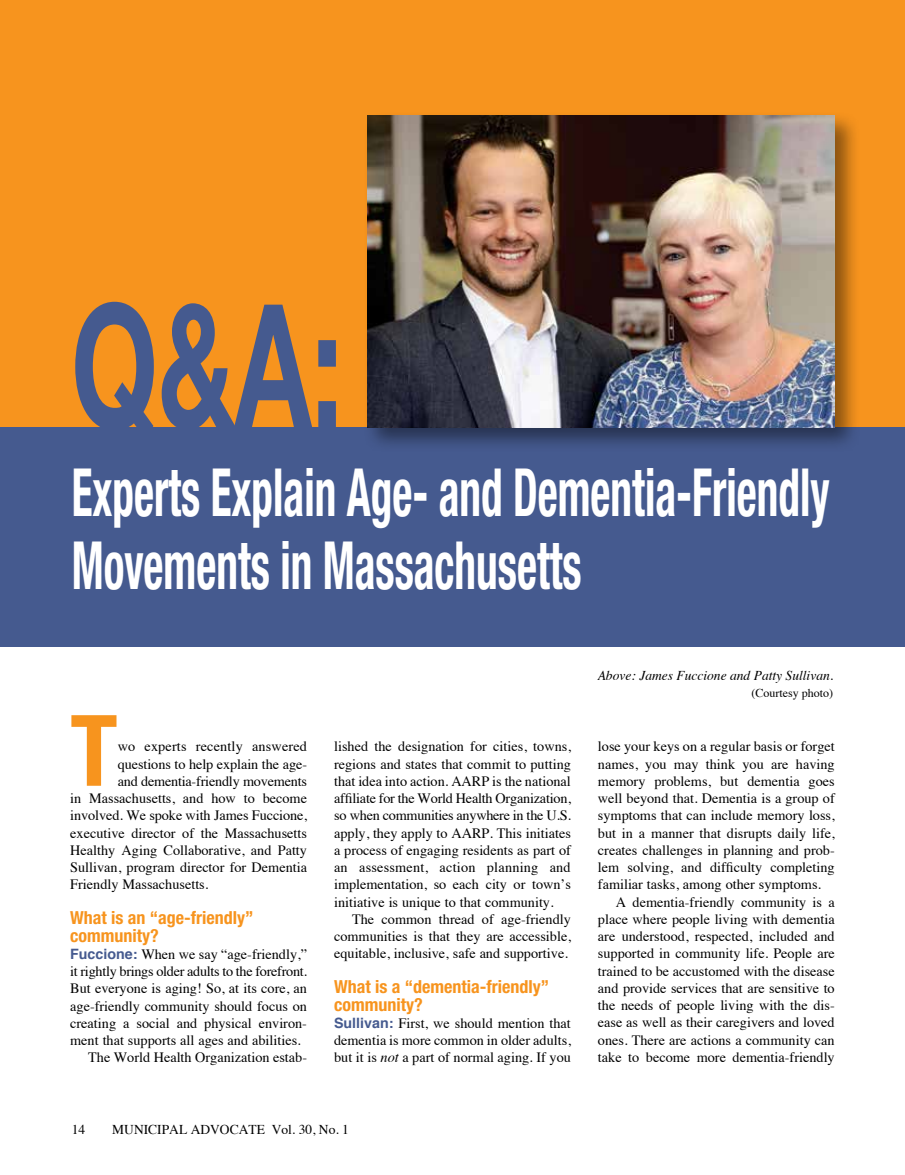
<style>
.page{position:relative;width:905px;height:1175px;background:#fff}
.page>*{position:absolute;margin:0;border:0;box-sizing:border-box;transform-origin:0 0}
.t1{font:700 172.2px "Helvetica Neue";color:#455a8f;scale:.65 1}
.t2{font:700 condensed 98.85px "Helvetica Neue";color:#f7941e}
.t3{font:700 condensed 66.45px/72.8px "Helvetica Neue";color:#fff;scale:.65 1}
.t4{font:700 condensed 18px/18px "Helvetica Neue";color:#f7941e}
.t5{font:14.25px/17.2px "Times";color:#000;text-align:justify}
.t6{font:14.25px "Times";letter-spacing:-.02em;color:#000}
.t7{font:italic 13.5px "Times";color:#000}
.t8{font:13.5px "Times";color:#000}
.t9{font:12px "Times";color:#000}
.s1{font-family:"Helvetica";font-weight:700;color:#455a8f}
.s2{font-style:italic}
</style>
<div class="page">
<div style="left:0;top:427px;width:904px;height:219px;background:#455a8f"></div>
<div style="left:0;top:0;width:904px;height:427px;background:#f7941e"></div>
<div style="left:362px;top:111px;width:498px;height:342px;background:#000;opacity:.44"></div>
<img style="left:367px;top:116px;width:467px;height:311px">
<h1 class="t1" style="left:71px;top:260px;width:419px">Q&amp;A:</h1>
<h3 class="t3" style="left:72px;top:455px;width:1167px">Experts Explain Age- and Dementia-Friendly<br>Movements in Massachusetts</h3>
<h2 class="t2" style="left:70px;top:690px;width:49px">T</h2>
<p class="t5" style="left:118px;top:736px;width:191px">wo experts recently answered</p>
<p class="t5" style="left:118px;top:754px;width:191px">questions to help explain the age-</p>
<p class="t5" style="left:118px;top:771px;width:191px">and dementia-friendly movements</p>
<p class="t5" style="left:70px;top:788px;width:238px">in Massachusetts, and how to become</p>
<p class="t5" style="left:70px;top:805px;width:238px">involved. We spoke with James Fuccione,</p>
<p class="t5" style="left:70px;top:823px;width:238px">executive director of the Massachusetts</p>
<p class="t5" style="left:70px;top:840px;width:238px">Healthy Aging Collaborative, and Patty</p>
<p class="t5" style="left:70px;top:857px;width:238px">Sullivan, program director for Dementia</p>
<p class="t5" style="left:70px;top:874px;width:140px">Friendly Massachusetts.</p>
<p class="t4" style="left:70px;top:908px;width:185px">What is an “age-friendly” community?</p>
<p class="t5" style="left:70px;top:944px;width:238px"><span class="s1">Fuccione:</span> When we say “age-friendly,”</p>
<p class="t6" style="left:70px;top:958px;width:238px">it rightly brings older adults to the forefront.</p>
<p class="t5" style="left:70px;top:978px;width:238px">But everyone is aging! So, at its core, an</p>
<p class="t5" style="left:70px;top:996px;width:238px">age-friendly community should focus on</p>
<p class="t5" style="left:70px;top:1013px;width:238px">creating a social and physical environ-</p>
<p class="t5" style="left:70px;top:1030px;width:232px">ment that supports all ages and abilities.</p>
<p class="t5" style="left:88px;top:1047px;width:220px">The World Health Organization estab-</p>
<p class="t5" style="left:334px;top:736px;width:238px">lished the designation for cities, towns, regions and states that commit to putting that idea into action. AARP is the national affiliate for the World Health Organization, so when communities anywhere in the U.S. apply, they apply to AARP. This initiates a process of engaging residents as part of an assessment, action planning and implementation, so each city or town’s initiative is unique to that community.</p>
<p class="t5" style="left:334px;top:909px;width:238px;text-indent:18px">The common thread of age-friendly communities is that they are accessible, equitable, inclusive, safe and supportive.</p>
<p class="t4" style="left:334px;top:977px;width:216px">What is a “dementia-friendly” community?</p>
<p class="t5" style="left:334px;top:1013px;width:238px"><span class="s1">Sullivan:</span> First, we should mention that dementia is more common in older adults, but it is <span class="s2">not</span> a part of normal aging. If you</p>
<p class="t8" style="left:72px;top:1116px;width:15px">14</p>
<p class="t8" style="left:112px;top:1116px;width:238px">MUNICIPAL ADVOCATE Vol. 30, No. 1</p>
<p class="t7" style="left:597px;top:663px;width:237px">Above: James Fuccione and Patty Sullivan.</p>
<p class="t9" style="left:751px;top:682px;width:83px">(Courtesy photo)</p>
<p class="t5" style="left:598px;top:736px;width:238px">lose your keys on a regular basis or forget</p>
<p class="t5" style="left:598px;top:754px;width:238px">names, you may think you are having</p>
<p class="t5" style="left:598px;top:771px;width:238px">memory problems, but dementia goes</p>
<p class="t5" style="left:598px;top:788px;width:238px">well beyond that. Dementia is a group of</p>
<p class="t5" style="left:598px;top:805px;width:238px">symptoms that can include memory loss,</p>
<p class="t5" style="left:598px;top:823px;width:238px">but in a manner that disrupts daily life,</p>
<p class="t5" style="left:598px;top:840px;width:238px">creates challenges in planning and prob-</p>
<p class="t5" style="left:598px;top:857px;width:238px">lem solving, and difficulty completing</p>
<p class="t5" style="left:598px;top:874px;width:225px">familiar tasks, among other symptoms.</p>
<p class="t5" style="left:616px;top:892px;width:220px">A dementia-friendly community is a</p>
<p class="t5" style="left:598px;top:909px;width:238px">place where people living with dementia</p>
<p class="t5" style="left:598px;top:926px;width:238px">are understood, respected, included and</p>
<p class="t5" style="left:598px;top:943px;width:238px">supported in community life. People are</p>
<p class="t5" style="left:598px;top:961px;width:238px">trained to be accustomed with the disease</p>
<p class="t5" style="left:598px;top:978px;width:238px">and provide services that are sensitive to</p>
<p class="t5" style="left:598px;top:995px;width:238px">the needs of people living with the dis-</p>
<p class="t5" style="left:598px;top:1012px;width:238px">ease as well as their caregivers and loved</p>
<p class="t5" style="left:598px;top:1030px;width:238px">ones. There are actions a community can</p>
<p class="t5" style="left:598px;top:1047px;width:238px">take to become more dementia-friendly</p>
</div>
